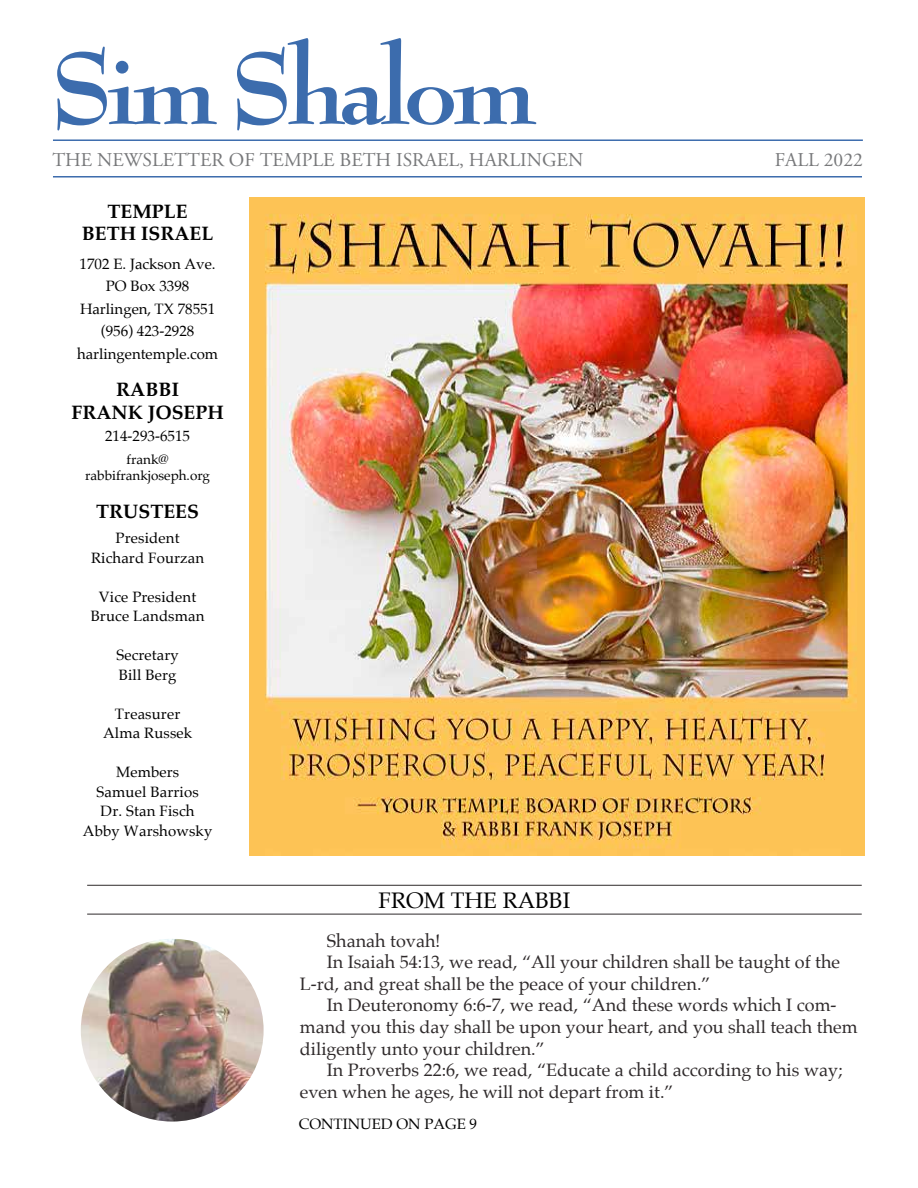
<style>
.page{position:relative;width:918px;height:1188px;background:#fff}
.page>*{position:absolute;margin:0;border:0;box-sizing:border-box;transform-origin:0 0}
.t1{font:700 111px "Bernhard Modern Std";letter-spacing:-.05em;color:#3c6cad}
.t2{font:22.5px "Palatino";color:#000}
.t3{font:19.5px "Adobe Garamond Pro";color:#77787a}
.t4{font:700 19.5px/22.5px "Palatino";color:#000;text-align:center}
.t5{font:18px "Palatino";color:#2f2a2b}
.t6{font:15px/19.5px "Palatino";letter-spacing:.01em;color:#000;text-align:center}
.t7{font:13.5px/16.5px "Palatino";color:#000;text-align:center}
</style>
<div class="page">
<img style="left:249px;top:197px;width:616px;height:658px">
<hr style="left:87px;top:885px;width:775px;height:1px;background:#2f2a2b">
<hr style="left:87px;top:914px;width:775px;height:1px;background:#2f2a2b">
<img style="left:81px;top:939px;width:183px;height:183px;border-radius:90px">
<hr style="left:53px;top:139px;width:810px;height:2px;background:#3c6cad">
<hr style="left:53px;top:176px;width:809px;height:2px;background:#3c6cad">
<h1 class="t1" style="left:51px;top:31px;width:487px">Sim Shalom</h1>
<p class="t3" style="left:52px;top:148px;width:532px">THE NEWSLETTER OF TEMPLE BETH ISRAEL, HARLINGEN</p>
<p class="t4" style="left:82px;top:199px;width:133px">TEMPLE<br>BETH ISRAEL</p>
<p class="t6" style="left:77px;top:252px;width:143px;line-height:22.5px">1702 E. Jackson Ave.<br>PO Box 3398<br>Harlingen, TX 78551 (956) 423-2928 harlingentemple.com</p>
<p class="t4" style="left:72px;top:378px;width:154px">RABBI<br>FRANK JOSEPH</p>
<p class="t6" style="left:105px;top:426px;width:86px">214-293-6515</p>
<p class="t7" style="left:85px;top:451px;width:126px">frank@ rabbifrankjoseph.org</p>
<p class="t4" style="left:96px;top:499px;width:104px">TRUSTEES</p>
<p class="t6" style="left:91px;top:528px;width:115px">President<br>Richard Fourzan</p>
<p class="t6" style="left:91px;top:587px;width:115px">Vice President<br>Bruce Landsman</p>
<p class="t6" style="left:116px;top:645px;width:64px;text-align:left">Secretary<br>Bill Berg</p>
<p class="t6" style="left:103px;top:704px;width:91px">Treasurer<br>Alma Russek</p>
<p class="t6" style="left:83px;top:762px;width:131px">Members<br>Samuel Barrios<br>Dr. Stan Fisch<br>Abby Warshowsky</p>
<p class="t2" style="left:379px;top:881px;width:193px">FROM THE RABBI</p>
<p class="t3" style="left:775px;top:148px;width:90px">FALL 2022</p>
<p class="t5" style="left:327px;top:925px;width:115px">Shanah tovah!</p>
<p class="t5" style="left:327px;top:947px;width:515px">In Isaiah 54:13, we read, “All your children shall be taught of the</p>
<p class="t5" style="left:300px;top:969px;width:412px">L-rd, and great shall be the peace of your children.”</p>
<p class="t5" style="left:327px;top:990px;width:511px">In Deuteronomy 6:6-7, we read, “And these words which I com-</p>
<p class="t5" style="left:300px;top:1012px;width:559px">mand you this day shall be upon your heart, and you shall teach them</p>
<p class="t5" style="left:300px;top:1033px;width:246px">diligently unto your children.”</p>
<p class="t5" style="left:327px;top:1055px;width:517px">In Proverbs 22:6, we read, “Educate a child according to his way;</p>
<p class="t5" style="left:300px;top:1077px;width:375px">even when he ages, he will not depart from it.”</p>
<p class="t6" style="left:299px;top:1114px;width:180px">CONTINUED ON PAGE 9</p>
</div>
